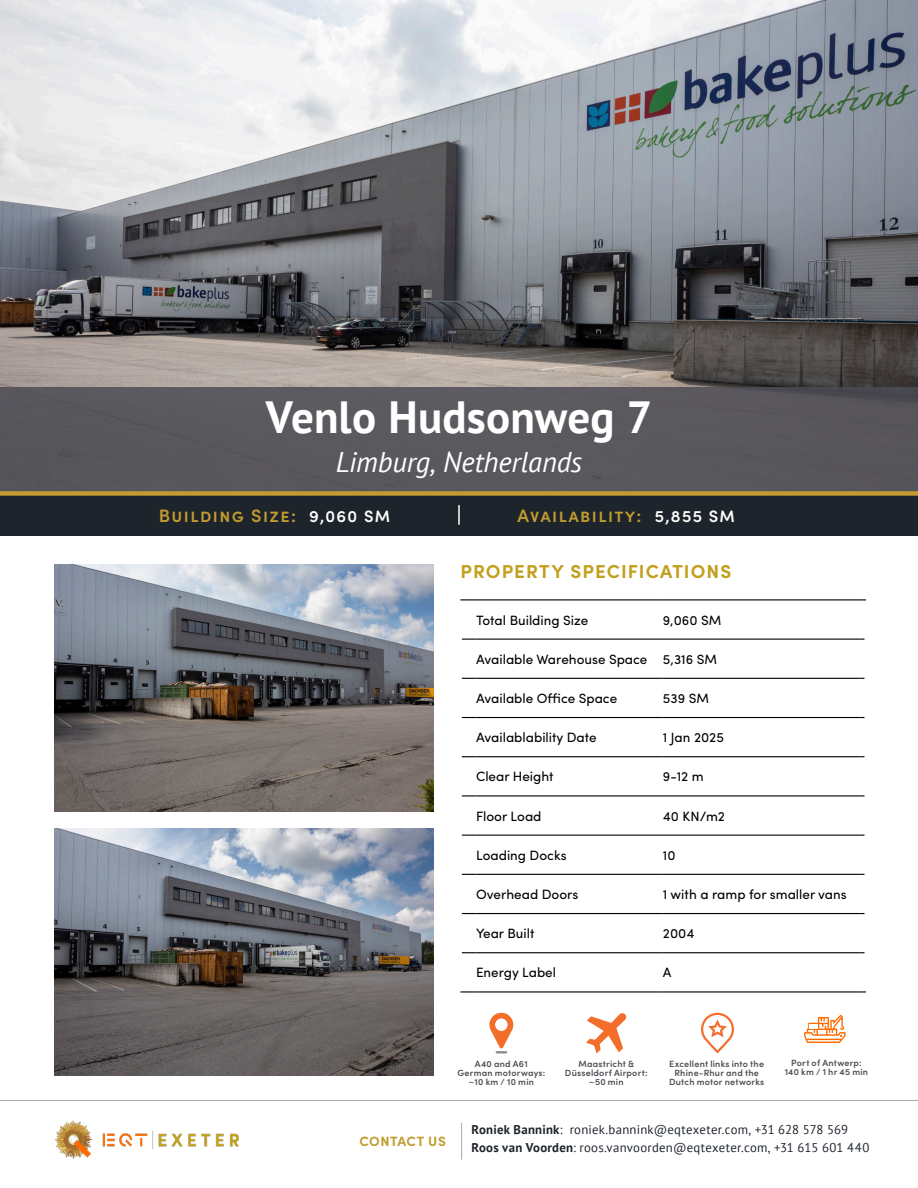
<style>
.page{position:relative;width:918px;height:1188px;background:#fff}
.page>*{position:absolute;margin:0;border:0;box-sizing:border-box;transform-origin:0 0}
.t1{font:700 45px "PT Sans";letter-spacing:.005em;color:#fff}
.t2{font:italic 28.5px "PT Sans";letter-spacing:-.005em;color:#fff}
.t3{font:700 18.75px "Sofia Pro";letter-spacing:.06em;color:#c2a01e}
.t4{font:600 18px "Sofia Pro";letter-spacing:.08em;color:#c19b30}
.t5{font:13.5px "Sofia Pro";color:#000}
.t6{font:700 13.5px "Sofia Pro";letter-spacing:.035em;color:#c19c31}
.t7{font:12.75px "PT Sans";letter-spacing:.02em;color:#1e242b}
.t8{font:600 9px/9px "Sofia Pro";letter-spacing:.025em;color:#4d4d55;text-align:center}
.s1{font-size:16.5px;color:#fff}
.s2{font-weight:700}
</style>
<div class="page">
<img style="left:0;top:0;width:918px;height:387px">
<div style="left:0;top:387px;width:918px;height:106px;background:#5a585d"></div>
<div style="left:0;top:494px;width:918px;height:42px;background:#1e242b"></div>
<img style="left:54px;top:1120px;width:185px;height:39px">
<hr style="left:0;top:1100px;width:918px;height:1px;background:#a8a9ad">
<img style="left:54px;top:828px;width:379px;height:247px">
<img style="left:54px;top:564px;width:379px;height:248px">
<hr style="left:458px;top:505px;width:2px;height:20px;background:#fff">
<svg style="left:586px;top:1013px;width:41px;height:40px"></svg>
<svg style="left:489px;top:1013px;width:24px;height:40px"></svg>
<svg style="left:701px;top:1013px;width:33px;height:40px"></svg>
<svg style="left:461px;top:600px;width:404px;height:354px"></svg>
<svg style="left:460px;top:599px;width:15px;height:1px"></svg>
<hr style="left:475px;top:599px;width:187px;height:1px;background:#000">
<hr style="left:662px;top:599px;width:199px;height:1px;background:#000">
<svg style="left:462px;top:639px;width:13px;height:1px"></svg>
<hr style="left:475px;top:639px;width:187px;height:1px;background:#000">
<hr style="left:662px;top:639px;width:199px;height:1px;background:#000">
<svg style="left:462px;top:678px;width:13px;height:1px"></svg>
<hr style="left:475px;top:678px;width:187px;height:1px;background:#000">
<hr style="left:662px;top:678px;width:199px;height:1px;background:#000">
<svg style="left:462px;top:717px;width:13px;height:1px"></svg>
<hr style="left:475px;top:717px;width:187px;height:1px;background:#000">
<hr style="left:662px;top:717px;width:199px;height:1px;background:#000">
<svg style="left:462px;top:756px;width:13px;height:1px"></svg>
<hr style="left:475px;top:756px;width:187px;height:1px;background:#000">
<hr style="left:662px;top:756px;width:199px;height:1px;background:#000">
<svg style="left:462px;top:795px;width:13px;height:1px"></svg>
<hr style="left:475px;top:795px;width:187px;height:1px;background:#000">
<hr style="left:662px;top:795px;width:199px;height:1px;background:#000">
<svg style="left:462px;top:835px;width:13px;height:1px"></svg>
<hr style="left:475px;top:835px;width:187px;height:1px;background:#000">
<hr style="left:662px;top:835px;width:199px;height:1px;background:#000">
<svg style="left:462px;top:874px;width:13px;height:1px"></svg>
<hr style="left:475px;top:874px;width:187px;height:1px;background:#000">
<hr style="left:662px;top:874px;width:199px;height:1px;background:#000">
<svg style="left:462px;top:913px;width:13px;height:1px"></svg>
<hr style="left:475px;top:913px;width:187px;height:1px;background:#000">
<hr style="left:662px;top:913px;width:199px;height:1px;background:#000">
<svg style="left:462px;top:952px;width:13px;height:1px"></svg>
<hr style="left:475px;top:952px;width:187px;height:1px;background:#000">
<hr style="left:662px;top:952px;width:199px;height:1px;background:#000">
<svg style="left:460px;top:991px;width:15px;height:2px"></svg>
<hr style="left:475px;top:991px;width:187px;height:2px;background:#000">
<hr style="left:662px;top:991px;width:199px;height:2px;background:#000">
<svg style="left:804px;top:1015px;width:42px;height:28px"></svg>
<div style="left:0;top:491px;width:918px;height:5px;background:#c29c31"></div>
<hr style="left:461px;top:1123px;width:1px;height:37px;background:#a8a9ad">
<p class="t1" style="left:266px;top:387px;width:388px">Venlo Hudsonweg 7</p>
<p class="t2" style="left:336px;top:443px;width:248px">Limburg, Netherlands</p>
<p class="t4" style="left:159px;top:502px;width:233px">Building Size: <span class="s1">9,060 SM</span></p>
<p class="t4" style="left:518px;top:502px;width:219px">Availability: <span class="s1">5,855 SM</span></p>
<p class="t3" style="left:460px;top:557px;width:272px">PROPERTY SPECIFICATIONS</p>
<p class="t5" style="left:476px;top:610px;width:114px">Total Building Size</p>
<p class="t5" style="left:663px;top:610px;width:60px">9,060 SM</p>
<p class="t5" style="left:476px;top:649px;width:173px">Available Warehouse Space</p>
<p class="t5" style="left:663px;top:649px;width:56px">5,316 SM</p>
<p class="t5" style="left:476px;top:688px;width:143px">Available Office Space</p>
<p class="t5" style="left:663px;top:688px;width:48px">539 SM</p>
<p class="t5" style="left:476px;top:727px;width:122px">Availablability Date</p>
<p class="t5" style="left:663px;top:727px;width:63px">1 Jan 2025</p>
<p class="t5" style="left:476px;top:767px;width:79px">Clear Height</p>
<p class="t5" style="left:663px;top:767px;width:42px">9-12 m</p>
<p class="t5" style="left:476px;top:806px;width:67px">Floor Load</p>
<p class="t5" style="left:663px;top:806px;width:64px">40 KN/m2</p>
<p class="t5" style="left:476px;top:845px;width:92px">Loading Docks</p>
<p class="t5" style="left:663px;top:845px;width:14px">10</p>
<p class="t5" style="left:476px;top:884px;width:104px">Overhead Doors</p>
<p class="t5" style="left:663px;top:884px;width:185px">1 with a ramp for smaller vans</p>
<p class="t5" style="left:476px;top:923px;width:60px">Year Built</p>
<p class="t5" style="left:663px;top:923px;width:33px">2004</p>
<p class="t5" style="left:476px;top:963px;width:81px">Energy Label</p>
<p class="t5" style="left:663px;top:963px;width:10px">A</p>
<p class="t8" style="left:458px;top:1059px;width:89px">A40 and A61<br>German motorways: ~10 km / 10 min</p>
<p class="t8" style="left:669px;top:1059px;width:96px">Excellent links into the<br>Rhine-Rhur and the<br>Dutch motor networks</p>
<p class="t8" style="left:565px;top:1059px;width:84px">Maastricht &amp;<br>Düsseldorf Airport: ~50 min</p>
<p class="t8" style="left:785px;top:1058px;width:85px">Port of Antwerp:<br>140 km / 1 hr 45 min</p>
<p class="t6" style="left:359px;top:1131px;width:88px">CONTACT US</p>
<p class="t7" style="left:471px;top:1121px;width:378px"><span class="s2">Roniek Bannink</span>: roniek.bannink@eqtexeter.com, +31 628 578 569</p>
<p class="t7" style="left:471px;top:1139px;width:400px"><span class="s2">Roos van Voorden</span>: roos.vanvoorden@eqtexeter.com, +31 615 601 440</p>
</div>
